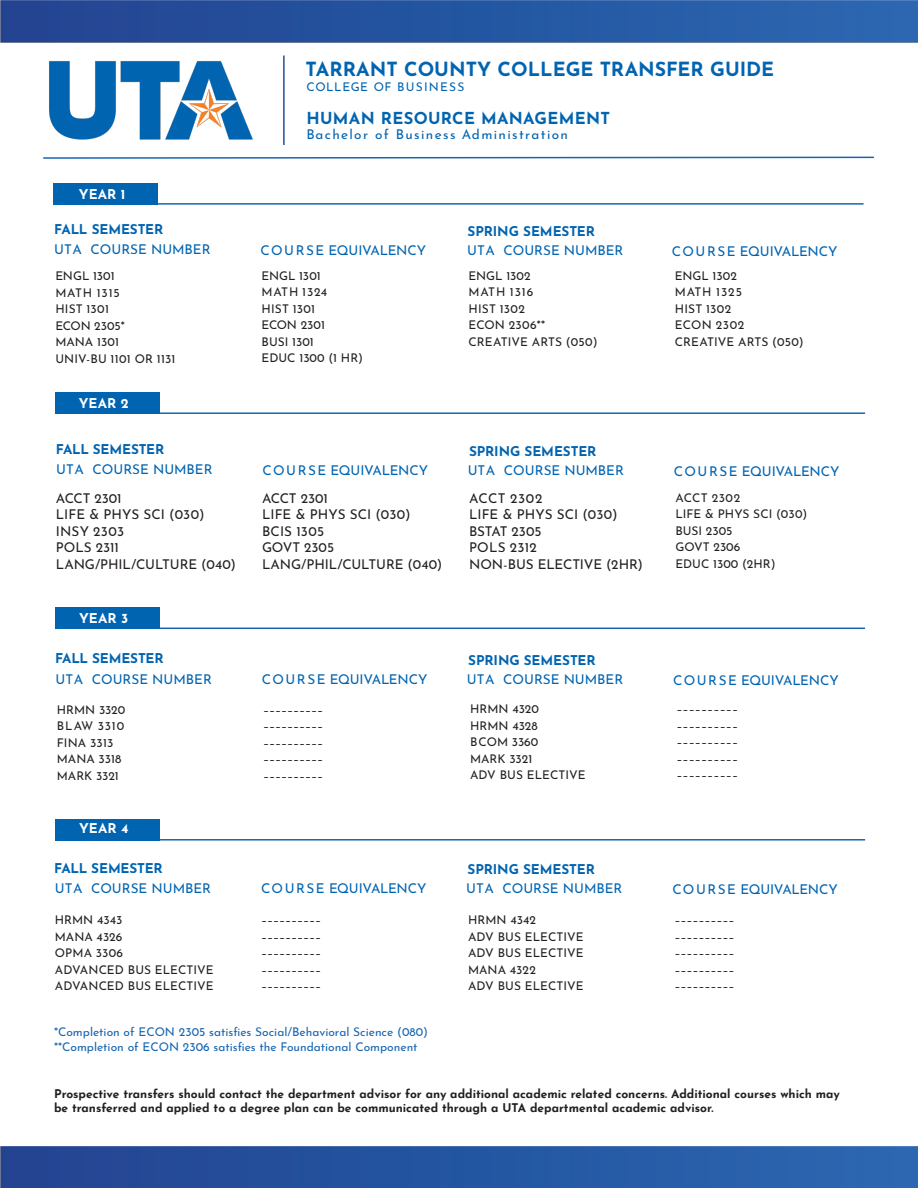
<style>
.page{position:relative;width:918px;height:1188px;background:#fff}
.page>*{position:absolute;margin:0;border:0;box-sizing:border-box;transform-origin:0 0}
.t1{font:700 19.5px "Josefin Sans";color:#0064b1}
.t2{font:700 16.5px "Josefin Sans";letter-spacing:.02em;color:#0064b1}
.t3{font:13.5px "Josefin Sans";color:#0064b1}
.t4{font:13.5px "Josefin Sans";color:#231f20}
.t5{font:700 13.5px "Josefin Sans";letter-spacing:-.01em;color:#0064b1}
.t6{font:13.5px "Josefin Sans";letter-spacing:.1em;color:#0064b1}
.t7{font:700 13.5px "Josefin Sans";color:#fff}
.t8{font:13.5px "Josefin Sans";letter-spacing:.04em;color:#231f20}
.t9{font:13.5px "Josefin Sans";letter-spacing:.02em;color:#231f20}
.t10{font:12px "Josefin Sans";color:#231f20}
.t11{font:700 12px/14.4px "Josefin Sans";color:#231f20}
.t12{font:12px "Josefin Sans";color:#1765b2}
.t13{font:12px "Josefin Sans";letter-spacing:.07em;color:#231f20}
.t14{font:12px "Josefin Sans";letter-spacing:.1em;color:#0064b1}
.t15{font:12px "Josefin Sans";letter-spacing:.02em;color:#231f20}
.t16{font:12px "Josefin Sans";letter-spacing:.075em;color:#231f20}
.t17{font:12px "Josefin Sans";letter-spacing:.035em;color:#231f20}
.t18{font:12px "Josefin Sans";letter-spacing:.065em;color:#231f20}
.t19{font:12px "Josefin Sans";letter-spacing:.04em;color:#231f20}
</style>
<div class="page">
<img style="left:0;top:1146px;width:918px;height:42px">
<hr style="left:283px;top:56px;width:2px;height:89px;background:#23519d">
<img style="left:49px;top:61px;width:204px;height:79px">
<img style="left:0;top:0;width:918px;height:43px">
<svg style="left:43px;top:156px;width:831px;height:3px"></svg>
<hr style="left:54px;top:203px;width:810px;height:2px;background:#1765b2">
<hr style="left:55px;top:412px;width:810px;height:2px;background:#1765b2">
<hr style="left:55px;top:628px;width:810px;height:1px;background:#1765b2">
<hr style="left:55px;top:839px;width:810px;height:2px;background:#1765b2">
<div style="left:54px;top:183px;width:104px;height:22px;background:#0064b1"></div>
<div style="left:55px;top:393px;width:105px;height:21px;background:#0064b1"></div>
<div style="left:55px;top:608px;width:105px;height:21px;background:#0064b1"></div>
<div style="left:55px;top:819px;width:105px;height:22px;background:#0064b1"></div>
<h1 class="t1" style="left:306px;top:51px;width:470px">TARRANT COUNTY COLLEGE TRANSFER GUIDE</h1>
<p class="t7" style="left:79px;top:182px;width:48px">YEAR 1</p>
<p class="t5" style="left:54px;top:218px;width:111px">FALL SEMESTER</p>
<p class="t14" style="left:307px;top:77px;width:159px">CO LLEG E O F BUSINESS</p>
<p class="t2" style="left:307px;top:104px;width:305px">HUMAN RESOURCE MANAGEMENT</p>
<p class="t6" style="left:307px;top:123px;width:263px">Bachelor of Business Administration</p>
<p class="t5" style="left:468px;top:219px;width:129px">SPRING SEMESTER</p>
<p class="t3" style="left:54px;top:238px;width:158px">UTA COURSE NUMBER</p>
<p class="t3" style="left:261px;top:239px;width:167px">COURSE EQUIVALENCY</p>
<p class="t3" style="left:467px;top:239px;width:158px">UTA COURSE NUMBER</p>
<p class="t3" style="left:672px;top:240px;width:167px">COURSE EQUIVALENCY</p>
<p class="t10" style="left:55px;top:266px;width:61px">ENGL 1301</p>
<p class="t13" style="left:55px;top:282px;width:66px">MATH 1315</p>
<p class="t10" style="left:55px;top:299px;width:55px">HIST 1301</p>
<p class="t10" style="left:55px;top:315px;width:71px">ECON 2305*</p>
<p class="t10" style="left:55px;top:332px;width:65px">MANA 1301</p>
<p class="t10" style="left:55px;top:348px;width:122px">UNIV-BU 1101 OR 1131</p>
<p class="t7" style="left:79px;top:392px;width:51px">YEAR 2</p>
<p class="t5" style="left:56px;top:437px;width:110px">FALL SEMESTER</p>
<p class="t10" style="left:262px;top:266px;width:61px">ENGL 1301</p>
<p class="t18" style="left:262px;top:282px;width:67px">MATH 1324</p>
<p class="t10" style="left:262px;top:299px;width:55px">HIST 1301</p>
<p class="t10" style="left:262px;top:315px;width:65px">ECON 2301</p>
<p class="t10" style="left:262px;top:332px;width:54px">BUSI 1301</p>
<p class="t10" style="left:262px;top:348px;width:103px">EDUC 1300 (1 HR)</p>
<p class="t10" style="left:469px;top:266px;width:64px">ENGL 1302</p>
<p class="t13" style="left:469px;top:282px;width:66px">MATH 1316</p>
<p class="t10" style="left:469px;top:299px;width:58px">HIST 1302</p>
<p class="t15" style="left:469px;top:315px;width:78px">ECON 2306**</p>
<p class="t10" style="left:469px;top:332px;width:130px">CREATIVE ARTS (050)</p>
<p class="t5" style="left:469px;top:439px;width:129px">SPRING SEMESTER</p>
<p class="t10" style="left:675px;top:266px;width:64px">ENGL 1302</p>
<p class="t13" style="left:675px;top:282px;width:69px">MATH 1325</p>
<p class="t10" style="left:675px;top:299px;width:58px">HIST 1302</p>
<p class="t17" style="left:675px;top:315px;width:71px">ECON 2302</p>
<p class="t10" style="left:675px;top:332px;width:130px">CREATIVE ARTS (050)</p>
<p class="t3" style="left:56px;top:458px;width:158px">UTA COURSE NUMBER</p>
<p class="t3" style="left:263px;top:459px;width:167px">COURSE EQUIVALENCY</p>
<p class="t3" style="left:468px;top:459px;width:158px">UTA COURSE NUMBER</p>
<p class="t3" style="left:674px;top:460px;width:167px">COURSE EQUIVALENCY</p>
<p class="t4" style="left:56px;top:487px;width:67px">ACCT 2301</p>
<p class="t4" style="left:56px;top:503px;width:150px">LIFE &amp; PHYS SCI (030)</p>
<p class="t4" style="left:56px;top:520px;width:70px">INSY 2303</p>
<p class="t4" style="left:56px;top:536px;width:65px">POLS 2311</p>
<p class="t4" style="left:56px;top:553px;width:182px">LANG/PHIL/CULTURE (040)</p>
<p class="t7" style="left:79px;top:607px;width:51px">YEAR 3</p>
<p class="t4" style="left:262px;top:487px;width:67px">ACCT 2301</p>
<p class="t4" style="left:262px;top:503px;width:150px">LIFE &amp; PHYS SCI (030)</p>
<p class="t4" style="left:262px;top:520px;width:64px">BCIS 1305</p>
<p class="t4" style="left:262px;top:536px;width:74px">GOVT 2305</p>
<p class="t4" style="left:262px;top:553px;width:182px">LANG/PHIL/CULTURE (040)</p>
<p class="t8" style="left:469px;top:487px;width:75px">ACCT 2302</p>
<p class="t4" style="left:469px;top:503px;width:150px">LIFE &amp; PHYS SCI (030)</p>
<p class="t4" style="left:469px;top:520px;width:74px">BSTAT 2305</p>
<p class="t9" style="left:469px;top:536px;width:69px">POLS 2312</p>
<p class="t4" style="left:469px;top:553px;width:175px">NON-BUS ELECTIVE (2HR)</p>
<p class="t19" style="left:675px;top:487px;width:66px">ACCT 2302</p>
<p class="t10" style="left:675px;top:504px;width:134px">LIFE &amp; PHYS SCI (030)</p>
<p class="t10" style="left:675px;top:520px;width:59px">BUSI 2305</p>
<p class="t10" style="left:675px;top:537px;width:66px">GOVT 2306</p>
<p class="t10" style="left:675px;top:553px;width:102px">EDUC 1300 (2HR)</p>
<p class="t5" style="left:55px;top:647px;width:110px">FALL SEMESTER</p>
<p class="t5" style="left:468px;top:648px;width:129px">SPRING SEMESTER</p>
<p class="t3" style="left:56px;top:668px;width:158px">UTA COURSE NUMBER</p>
<p class="t3" style="left:262px;top:668px;width:167px">COURSE EQUIVALENCY</p>
<p class="t3" style="left:467px;top:668px;width:158px">UTA COURSE NUMBER</p>
<p class="t3" style="left:673px;top:669px;width:167px">COURSE EQUIVALENCY</p>
<p class="t10" style="left:57px;top:699px;width:70px">HRMN 3320</p>
<p class="t16" style="left:57px;top:716px;width:69px">BLAW 3310</p>
<p class="t10" style="left:57px;top:732px;width:58px">FINA 3313</p>
<p class="t10" style="left:57px;top:749px;width:66px">MANA 3318</p>
<p class="t10" style="left:57px;top:765px;width:64px">MARK 3321</p>
<p class="t7" style="left:79px;top:817px;width:51px">YEAR 4</p>
<p class="t10" style="left:263px;top:699px;width:62px">––––––––––</p>
<p class="t10" style="left:263px;top:716px;width:62px">––––––––––</p>
<p class="t10" style="left:263px;top:732px;width:62px">––––––––––</p>
<p class="t10" style="left:263px;top:749px;width:62px">––––––––––</p>
<p class="t10" style="left:263px;top:765px;width:62px">––––––––––</p>
<p class="t10" style="left:470px;top:699px;width:70px">HRMN 4320</p>
<p class="t10" style="left:470px;top:716px;width:69px">HRMN 4328</p>
<p class="t10" style="left:470px;top:732px;width:70px">BCOM 3360</p>
<p class="t10" style="left:470px;top:749px;width:64px">MARK 3321</p>
<p class="t10" style="left:470px;top:765px;width:117px">ADV BUS ELECTIVE</p>
<p class="t10" style="left:676px;top:699px;width:63px">––––––––––</p>
<p class="t10" style="left:676px;top:716px;width:63px">––––––––––</p>
<p class="t10" style="left:676px;top:732px;width:63px">––––––––––</p>
<p class="t10" style="left:676px;top:749px;width:63px">––––––––––</p>
<p class="t10" style="left:676px;top:765px;width:63px">––––––––––</p>
<p class="t5" style="left:54px;top:856px;width:110px">FALL SEMESTER</p>
<p class="t5" style="left:468px;top:857px;width:129px">SPRING SEMESTER</p>
<p class="t3" style="left:55px;top:877px;width:158px">UTA COURSE NUMBER</p>
<p class="t3" style="left:261px;top:877px;width:167px">COURSE EQUIVALENCY</p>
<p class="t3" style="left:466px;top:877px;width:158px">UTA COURSE NUMBER</p>
<p class="t3" style="left:672px;top:878px;width:167px">COURSE EQUIVALENCY</p>
<p class="t10" style="left:55px;top:910px;width:69px">HRMN 4343</p>
<p class="t10" style="left:55px;top:927px;width:69px">MANA 4326</p>
<p class="t10" style="left:55px;top:943px;width:70px">OPMA 3306</p>
<p class="t10" style="left:55px;top:960px;width:160px">ADVANCED BUS ELECTIVE</p>
<p class="t10" style="left:55px;top:976px;width:160px">ADVANCED BUS ELECTIVE</p>
<p class="t10" style="left:261px;top:910px;width:62px">––––––––––</p>
<p class="t10" style="left:261px;top:927px;width:62px">––––––––––</p>
<p class="t10" style="left:261px;top:943px;width:62px">––––––––––</p>
<p class="t10" style="left:261px;top:960px;width:62px">––––––––––</p>
<p class="t10" style="left:261px;top:976px;width:62px">––––––––––</p>
<p class="t10" style="left:468px;top:910px;width:69px">HRMN 4342</p>
<p class="t10" style="left:468px;top:927px;width:117px">ADV BUS ELECTIVE</p>
<p class="t10" style="left:468px;top:943px;width:117px">ADV BUS ELECTIVE</p>
<p class="t10" style="left:468px;top:960px;width:69px">MANA 4322</p>
<p class="t10" style="left:468px;top:976px;width:117px">ADV BUS ELECTIVE</p>
<p class="t10" style="left:674px;top:910px;width:62px">––––––––––</p>
<p class="t10" style="left:674px;top:927px;width:62px">––––––––––</p>
<p class="t10" style="left:674px;top:943px;width:62px">––––––––––</p>
<p class="t10" style="left:674px;top:960px;width:62px">––––––––––</p>
<p class="t10" style="left:674px;top:976px;width:62px">––––––––––</p>
<p class="t12" style="left:54px;top:1022px;width:376px">*Completion of ECON 2305 satisfies Social/Behavioral Science (080)</p>
<p class="t12" style="left:54px;top:1037px;width:365px">**Completion of ECON 2306 satisfies the Foundational Component</p>
<p class="t11" style="left:54px;top:1085px;width:787px">Prospective transfers should contact the department advisor for any additional academic related concerns. Additional courses which may be transferred and applied to a degree plan can be communicated through a UTA departmental academic advisor.</p>
</div>
